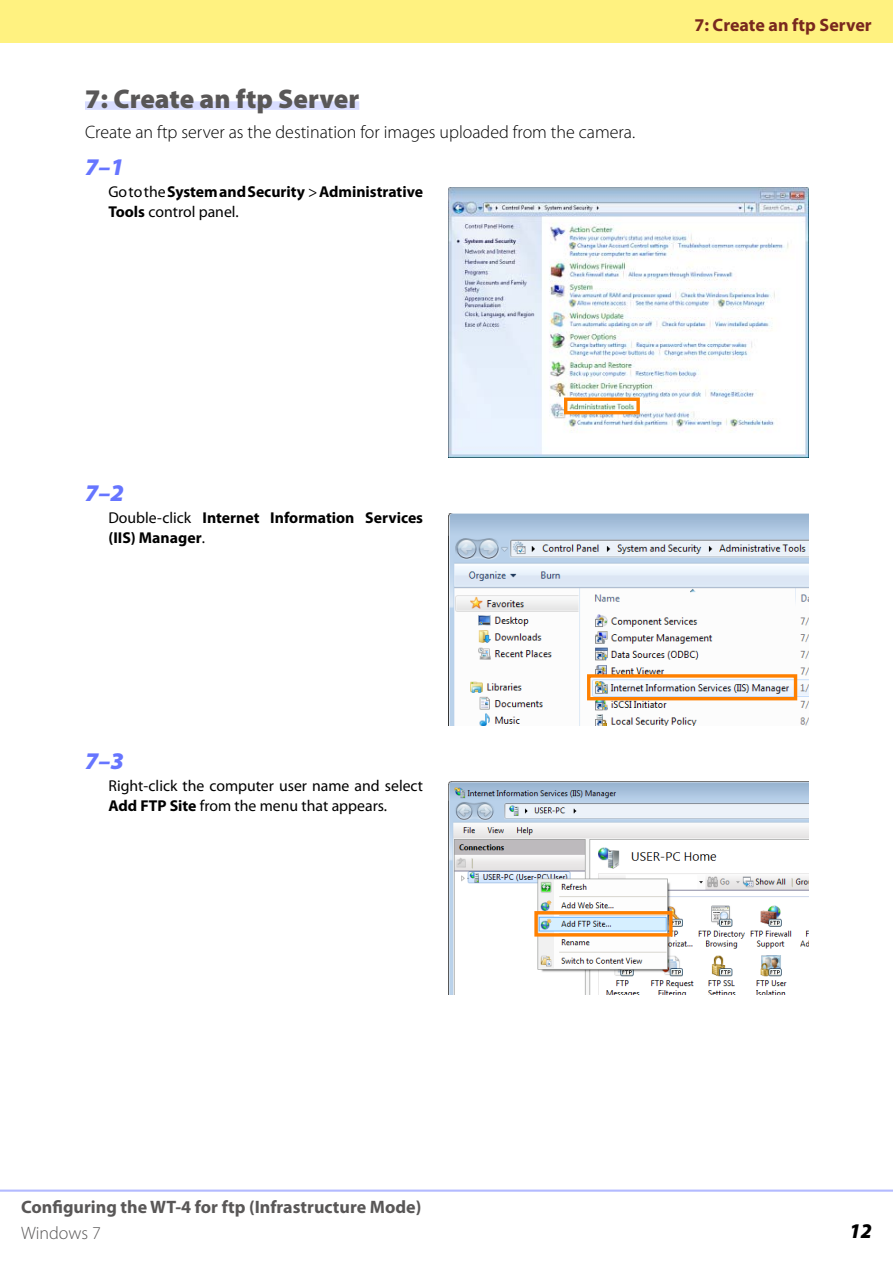
<style>
.page{position:relative;width:893px;height:1263px;background:#fff}
.page>*{position:absolute;margin:0;border:0;box-sizing:border-box;transform-origin:0 0}
.t1{font:900 27px "Myriad Pro";color:#595757}
.t2{font:italic 900 24px "Myriad Pro";color:#6675ff}
.t3{font:italic 900 semi-condensed 21px "Myriad Pro";color:#000}
.t4{font:300 18px "Myriad Pro";color:#000}
.t5{font:700 18px "Myriad Pro";color:#595757}
.t6{font:700 18px "Myriad Pro";color:#79281e}
.t7{font:300 18px "Myriad Pro";color:#595757}
.t8{font:700 15.75px/20.2px "Myriad Pro";color:#000}
.t9{font:15.75px/20.2px "Myriad Pro";color:#000}
.s1{font-weight:400}
.s2{font-weight:700}
</style>
<div class="page">
<div style="left:0;top:0;width:893px;height:43px;background:#fff280"></div>
<hr style="left:0;top:1190px;width:893px;height:2px;background:#b3baff">
<div style="left:85px;top:101px;width:274px;height:9px;background:#d9ddff"></div>
<img style="left:449px;top:187px;width:360px;height:270px">
<div style="left:564px;top:398px;width:76px;height:16px;border:3px solid #ff8000"></div>
<img style="left:449px;top:513px;width:360px;height:213px">
<div style="left:587px;top:674px;width:210px;height:26px;border:3px solid #ff8000"></div>
<img style="left:449px;top:781px;width:360px;height:213px">
<div style="left:534px;top:911px;width:138px;height:26px;border:3px solid #ff8000"></div>
<h1 class="t1" style="left:85px;top:88px;width:276px">7: Create an ftp Server</h1>
<p class="t4" style="left:85px;top:125px;width:552px">Create an ftp server as the destination for images uploaded from the camera.</p>
<h2 class="t2" style="left:85px;top:158px;width:40px">7–1</h2>
<p class="t8" style="left:108px;top:183px;width:316px"><span class="s1">Go to the</span> System and Security <span class="s1">&gt;</span> Administrative<br>Tools <span class="s1">control panel.</span></p>
<p class="t6" style="left:694px;top:18px;width:179px">7: Create an ftp Server</p>
<h2 class="t2" style="left:85px;top:484px;width:40px">7–2</h2>
<p class="t8" style="left:108px;top:509px;width:316px"><span class="s1">Double-click</span> Internet Information Services (IIS) Manager<span class="s1">.</span></p>
<h2 class="t2" style="left:85px;top:752px;width:40px">7–3</h2>
<p class="t9" style="left:108px;top:777px;width:316px">Right-click the computer user name and select<br><span class="s2">Add FTP Site</span> from the menu that appears.</p>
<p class="t5" style="left:21px;top:1200px;width:402px">Configuring the WT-4 for ftp (Infrastructure Mode)</p>
<p class="t7" style="left:21px;top:1226px;width:81px">Windows 7</p>
<h3 class="t3" style="left:849px;top:1219px;width:24px">12</h3>
</div>
